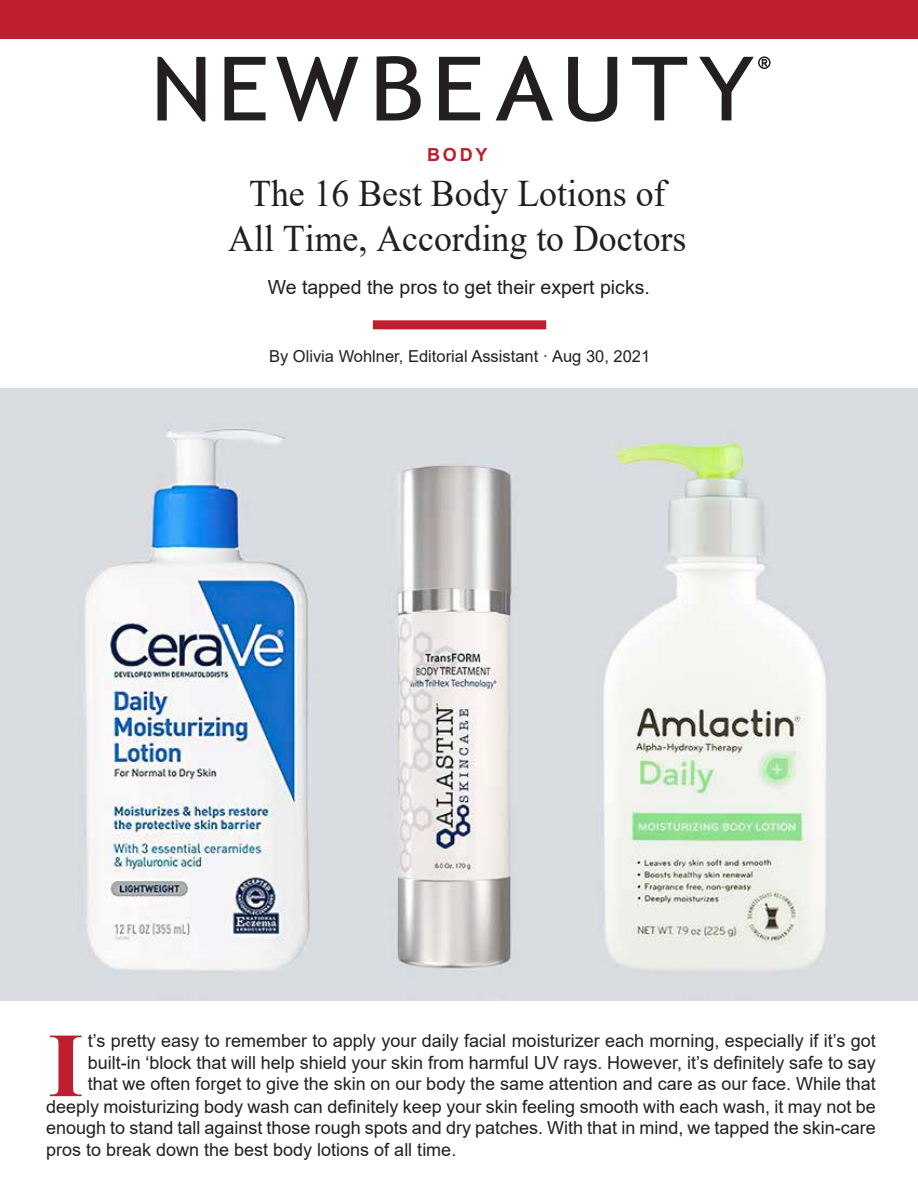
<style>
.page{position:relative;width:918px;height:1188px;background:#fff}
.page>*{position:absolute;margin:0;border:0;box-sizing:border-box;transform-origin:0 0}
.t1{font:700 91.5px "Times New Roman";color:#be1e2d}
.t2{font:37.5px/45px "Times New Roman";color:#231f20;text-align:center;scale:.95 1}
.t3{font:19.5px "Arial";color:#231f20}
.t4{font:18px "Arial";color:#231f20}
.t5{font:700 18px "Arial";color:#be1e2d}
.t6{font:16.5px "Arial";color:#231f20}
</style>
<div class="page">
<div style="left:373px;top:320px;width:173px;height:9px;background:#be1e2d"></div>
<div style="left:1px;top:0;width:917px;height:39px;background:#be1e2d"></div>
<svg style="left:158px;top:57px;width:47px;height:64px"></svg>
<svg style="left:568px;top:57px;width:49px;height:65px"></svg>
<svg style="left:496px;top:56px;width:57px;height:65px"></svg>
<svg style="left:276px;top:57px;width:82px;height:65px"></svg>
<svg style="left:377px;top:56px;width:44px;height:65px"></svg>
<svg style="left:439px;top:57px;width:41px;height:63px"></svg>
<svg style="left:224px;top:57px;width:42px;height:63px"></svg>
<svg style="left:632px;top:57px;width:55px;height:63px"></svg>
<svg style="left:699px;top:56px;width:72px;height:64px"></svg>
<img style="left:1px;top:388px;width:917px;height:612px">
<p class="t5" style="left:427px;top:142px;width:62px">BODY</p>
<h2 class="t2" style="left:228px;top:170px;width:484px">The 16 Best Body Lotions of<br>All Time, According to Doctors</h2>
<p class="t3" style="left:268px;top:274px;width:384px">We tapped the pros to get their expert picks.</p>
<p class="t6" style="left:269px;top:345px;width:383px">By Olivia Wohlner, Editorial Assistant · Aug 30, 2021</p>
<h1 class="t1" style="left:48px;top:1000px;width:37px">I</h1>
<p class="t4" style="left:88px;top:1028px;width:790px">t’s pretty easy to remember to apply your daily facial moisturizer each morning, especially if it’s got</p>
<p class="t4" style="left:88px;top:1050px;width:790px">built-in ‘block that will help shield your skin from harmful UV rays. However, it’s definitely safe to say</p>
<p class="t4" style="left:88px;top:1072px;width:790px">that we often forget to give the skin on our body the same attention and care as our face. While that</p>
<p class="t4" style="left:46px;top:1094px;width:831px">deeply moisturizing body wash can definitely keep your skin feeling smooth with each wash, it may not be</p>
<p class="t4" style="left:46px;top:1116px;width:831px">enough to stand tall against those rough spots and dry patches. With that in mind, we tapped the skin-care</p>
<p class="t4" style="left:46px;top:1137px;width:412px">pros to break down the best body lotions of all time.</p>
</div>
